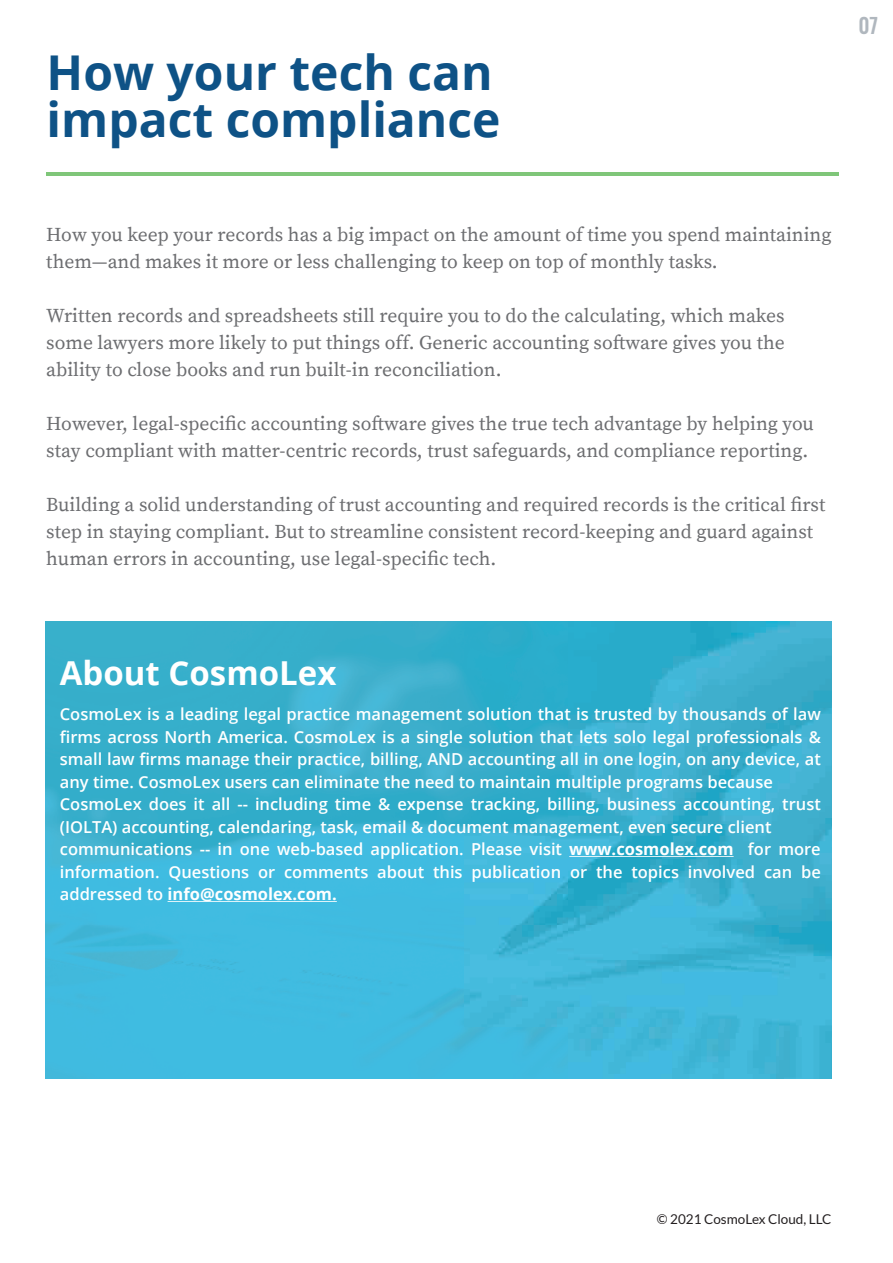
<style>
.page{position:relative;width:893px;height:1263px;background:#fff}
.page>*{position:absolute;margin:0;border:0;box-sizing:border-box;transform-origin:0 0}
.t1{font:700 48px/46.5px "Open Sans";color:#0e5286}
.t2{font:700 33px "Open Sans";color:#fff}
.t3{font:500 21px "Oswald";color:#b0b7be}
.t4{font:19.5px/27px "Source Serif Pro";color:#6c6d70}
.t5{font:600 16.5px/22.5px "Open Sans";color:#fff}
.t6{font:13.5px "Lato";color:#231f20}
.s1{font-weight:700}
</style>
<div class="page">
<img style="left:45px;top:622px;width:786px;height:456px">
<svg style="left:569px;top:856px;width:165px;height:1px"></svg>
<svg style="left:168px;top:901px;width:169px;height:1px"></svg>
<hr style="left:46px;top:172px;width:792px;height:3px;background:#7fc679">
<h1 class="t1" style="left:47px;top:48px;width:455px">How your tech can impact compliance</h1>
<p class="t3" style="left:858px;top:14px;width:21px">07</p>
<p class="t4" style="left:46px;top:222px;width:787px">How you keep your records has a big impact on the amount of time you spend maintaining them—and makes it more or less challenging to keep on top of monthly tasks.</p>
<p class="t4" style="left:46px;top:303px;width:740px;text-align:justify">Written records and spreadsheets still require you to do the calculating, which makes some lawyers more likely to put things off. Generic accounting software gives you the ability to close books and run built-in reconciliation.</p>
<p class="t4" style="left:46px;top:411px;width:769px">However, legal-specific accounting software gives the true tech advantage by helping you stay compliant with matter-centric records, trust safeguards, and compliance reporting.</p>
<p class="t4" style="left:46px;top:492px;width:781px">Building a solid understanding of trust accounting and required records is the critical first step in staying compliant. But to streamline consistent record-keeping and guard against human errors in accounting, use legal-specific tech.</p>
<h2 class="t2" style="left:60px;top:649px;width:278px">About CosmoLex</h2>
<p class="t5" style="left:60px;top:703px;width:763px">CosmoLex is a leading legal practice management solution that is trusted by thousands of law firms across North America. CosmoLex is a single solution that lets solo legal professionals &amp; small law firms manage their practice, billing, AND accounting all in one login, on any device, at any time. CosmoLex users can eliminate the need to maintain multiple programs because CosmoLex does it all -- including time &amp; expense tracking, billing, business accounting, trust (IOLTA) accounting, calendaring, task, email &amp; document management, even secure client communications -- in one web-based application. Please visit <span class="s1">www.cosmolex.com</span> for more information. Questions or comments about this publication or the topics involved can be addressed to <span class="s1">info@cosmolex.com.</span></p>
<p class="t6" style="left:657px;top:1212px;width:176px">© 2021 CosmoLex Cloud, LLC</p>
</div>
